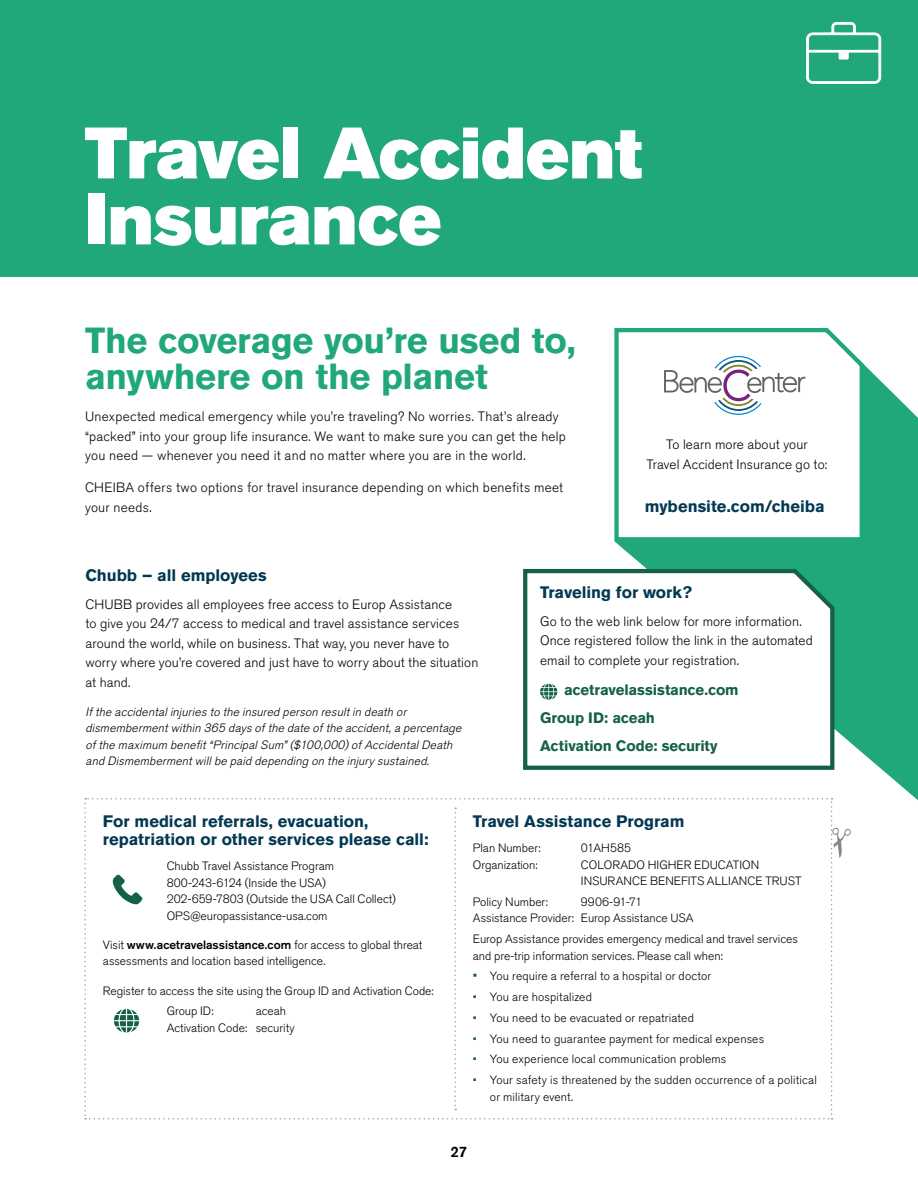
<style>
.page{position:relative;width:918px;height:1188px;background:#fff}
.page>*{position:absolute;margin:0;border:0;box-sizing:border-box;transform-origin:0 0}
.Export-Styles_Export-H1{font:72px/66px "Akzidenz Grotesk BQ Super";letter-spacing:-.01em;color:#fff}
.Export-Styles_Export-H2{font:700 36px/36px "Akzidenz Grotesk BQ";letter-spacing:-.01em;color:#21a878}
.Export-Styles_Export-H5{font:700 16.5px/18px "Akzidenz Grotesk BQ";color:#033852}
.Export-Styles_Bold_Website_URL{font:700 16.5px "Akzidenz Grotesk BQ";color:#033852}
.Export-Styles_Export-P{font:700 15px "Akzidenz Grotesk BQ";letter-spacing:-.005em;color:#146145}
.t1{font:500 15px "Akzidenz Grotesk BQ";color:#000}
.Export-Styles_Export-P-2{font:300 13.5px/19.5px "Akzidenz Grotesk BQ";letter-spacing:.01em;color:#000}
.Export-Styles_Export-Footnote{font:300 12px/16.5px "Akzidenz Grotesk BQ";color:#000}
.Export-Styles_Export-P-3{font:italic 300 12px/16.5px "Akzidenz Grotesk BQ";color:#000}
.s1{font-weight:500}
.s2{font-size:13.5px;color:#146145}
.s3{color:#146145}
</style>
<div class="page">
<svg style="left:617px;top:366px;width:301px;height:434px;fill:#21a878"></svg>
<svg style="left:614px;top:328px;width:252px;height:216px"></svg>
<div style="left:0;top:0;width:918px;height:276px;background:#21a878"></div>
<svg style="left:806px;top:22px;width:76px;height:62px"></svg>
<svg style="left:84px;top:798px;width:767px;height:322px"></svg>
<svg style="left:523px;top:567px;width:314px;height:205px"></svg>
<svg style="left:664px;top:356px;width:141px;height:59px"></svg>
<h1 class="Export-Styles_Export-H1" style="left:85px;top:121px;width:559px">Travel Accident<br>Insurance</h1>
<h2 class="Export-Styles_Export-H2" style="left:85px;top:322px;width:492px">The coverage you’re used to, anywhere on the planet</h2>
<p class="Export-Styles_Export-P-2" style="left:85px;top:407px;width:482px">Unexpected medical emergency while you’re traveling? No worries. That’s already “packed” into your group life insurance. We want to make sure you can get the help you need — whenever you need it and no matter where you are in the world.</p>
<p class="Export-Styles_Export-P-2" style="left:85px;top:478px;width:480px">CHEIBA offers two options for travel insurance depending on which benefits meet your needs.</p>
<p class="Export-Styles_Export-P-2" style="left:646px;top:435px;width:183px;text-align:center">To learn more about your<br>Travel Accident Insurance go to:</p>
<p class="Export-Styles_Bold_Website_URL" style="left:645px;top:497px;width:181px">mybensite.com/cheiba</p>
<p class="Export-Styles_Export-H5" style="left:85px;top:566px;width:183px">Chubb – all employees</p>
<p class="Export-Styles_Export-P-2" style="left:85px;top:594px;width:394px">CHUBB provides all employees free access to Europ Assistance<br>to give you 24/7 access to medical and travel assistance services around the world, while on business. That way, you never have to worry where you’re covered and just have to worry about the situation at hand.</p>
<p class="Export-Styles_Export-P-3" style="left:85px;top:704px;width:380px">Ifthe accidentalinjuriesto the insured person resultin death or dismembermentwithin 365 daysofthe date ofthe accident,a percentage ofthe maximum benefit“PrincipalSum”($100,000)ofAccidentalDeath and Dismembermentwillbe paid depending on the injurysustained.</p>
<p class="Export-Styles_Export-H5" style="left:540px;top:583px;width:154px">Traveling for work?</p>
<p class="Export-Styles_Export-P-2" style="left:540px;top:611px;width:274px">Go to the web link below for more information.<br>Once registered follow the link in the automated email to complete your registration.</p>
<p class="Export-Styles_Export-P" style="left:564px;top:681px;width:176px">acetravelassistance.com</p>
<p class="Export-Styles_Export-P" style="left:540px;top:709px;width:116px">Group ID: aceah</p>
<p class="Export-Styles_Export-P" style="left:540px;top:737px;width:179px">Activation Code: security</p>
<p class="Export-Styles_Export-H5" style="left:103px;top:812px;width:327px">For medical referrals, evacuation, repatriation or other services please call:</p>
<p class="Export-Styles_Export-Footnote" style="left:167px;top:858px;width:231px">Chubb Travel Assistance Program 800-243-6124 (Inside the USA)<br>202-659-7803 (Outside the USA Call Collect)<br>OPS@europassistance-usa.com</p>
<p class="Export-Styles_Export-Footnote" style="left:103px;top:937px;width:321px">Visit <span class="s1">www.acetravelassistance.com</span> for access to global threat assessments and location based intelligence.</p>
<p class="Export-Styles_Export-Footnote" style="left:103px;top:982px;width:332px">Register to access the site using the Group ID and Activation Code:</p>
<p class="Export-Styles_Export-Footnote" style="left:167px;top:1003px;width:48px">Group ID:</p>
<p class="Export-Styles_Export-Footnote" style="left:167px;top:1003px;width:130px;text-indent:89px">aceah<br>Activation Code: security</p>
<p class="Export-Styles_Export-H5" style="left:473px;top:812px;width:213px">Travel Assistance Program</p>
<p class="Export-Styles_Export-Footnote" style="left:473px;top:840px;width:69px">Plan Number:</p>
<p class="Export-Styles_Export-Footnote" style="left:581px;top:840px;width:52px">01AH585</p>
<p class="Export-Styles_Export-Footnote" style="left:473px;top:856px;width:66px">Organization:</p>
<p class="Export-Styles_Export-Footnote" style="left:581px;top:856px;width:222px">COLORADO HIGHER EDUCATION<br>INSURANCE BENEFITS ALLIANCE TRUST</p>
<p class="Export-Styles_Export-Footnote" style="left:473px;top:894px;width:76px">Policy Number:</p>
<p class="Export-Styles_Export-Footnote" style="left:473px;top:894px;width:222px;text-indent:108px">9906-91-71<br>Assistance Provider: Europ Assistance USA</p>
<p class="Export-Styles_Export-Footnote" style="left:473px;top:931px;width:327px">Europ Assistance provides emergency medical and travel services and pre-trip information services. Please call when:</p>
<p class="Export-Styles_Export-Footnote" style="left:473px;top:968px;width:240px"><span class="s2">•</span> You require a referral to a hospital or doctor</p>
<p class="Export-Styles_Export-Footnote" style="left:473px;top:989px;width:121px"><span class="s3">•</span> You are hospitalized</p>
<p class="Export-Styles_Export-Footnote" style="left:473px;top:1010px;width:223px"><span class="s3">•</span> You need to be evacuated or repatriated</p>
<p class="Export-Styles_Export-Footnote" style="left:473px;top:1030px;width:293px"><span class="s3">•</span> You need to guarantee payment for medical expenses</p>
<p class="Export-Styles_Export-Footnote" style="left:473px;top:1051px;width:255px"><span class="s3">•</span> You experience local communication problems</p>
<p class="Export-Styles_Export-Footnote" style="left:490px;top:1072px;width:328px;text-indent:-17px"><span class="s3">•</span> Your safety is threatened by the sudden occurrence of a political or military event.</p>
<p class="t1" style="left:451px;top:1143px;width:18px">27</p>
</div>
